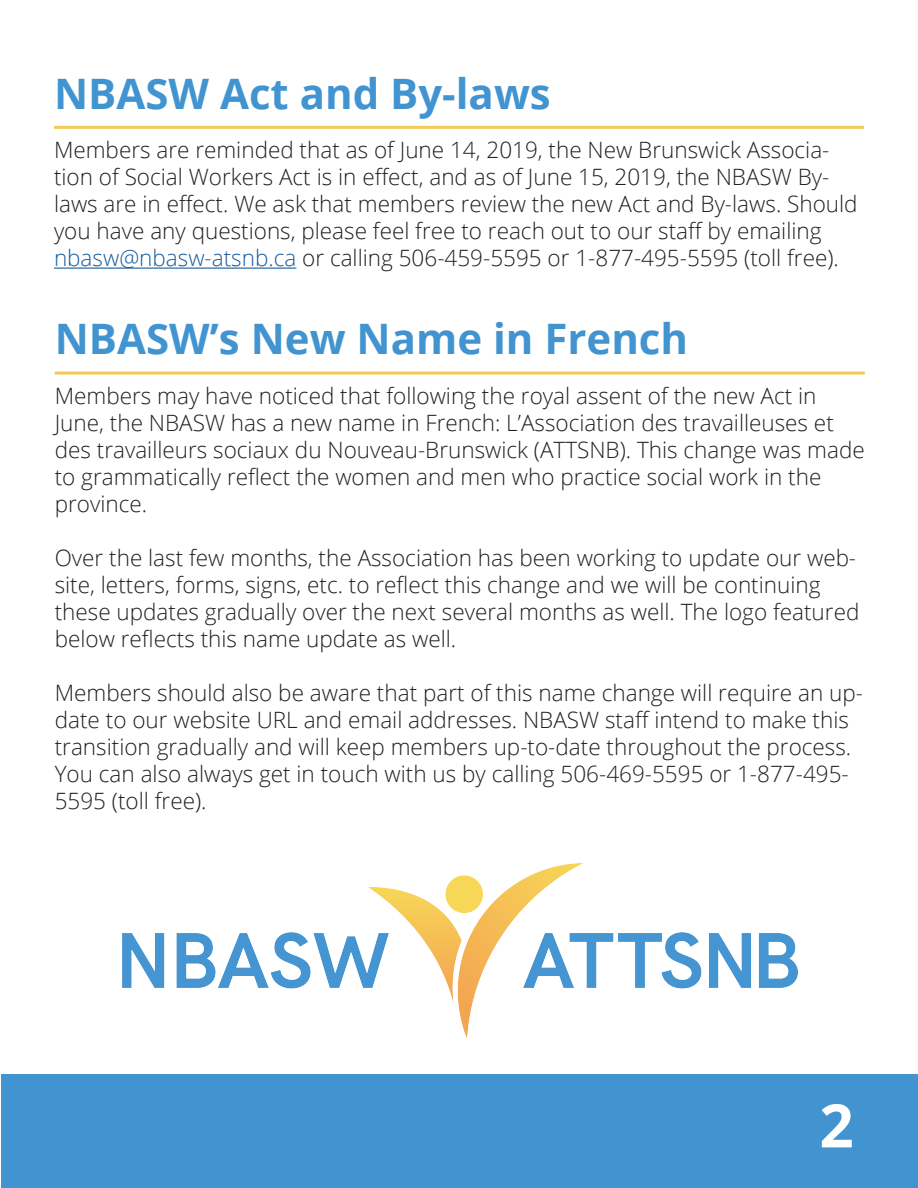
<style>
.page{position:relative;width:918px;height:1188px;background:#fff}
.page>*{position:absolute;margin:0;border:0;box-sizing:border-box;transform-origin:0 0}
.t1{font:700 60px "Open Sans";color:#fff}
.t2{font:700 42px "Open Sans";color:#4194d0}
.t3{font:300 22.5px/27px "Open Sans";color:#231f20}
.s1{color:#175d9e}
</style>
<div class="page">
<div style="left:2px;top:1074px;width:916px;height:114px;background:#4194d0"></div>
<hr style="left:54px;top:126px;width:810px;height:3px;background:#f5c954">
<hr style="left:54px;top:268px;width:242px;height:1px;background:#175d9e">
<hr style="left:55px;top:372px;width:810px;height:3px;background:#f5c954">
<img style="left:122px;top:864px;width:675px;height:174px">
<p class="t2" style="left:54px;top:64px;width:498px">NBASW Act and By-laws</p>
<p class="t3" style="left:54px;top:136px;width:805px">Members are reminded that as of June 14, 2019, the New Brunswick Associa&shy;tion of Social Workers Act is in effect, and as of June 15, 2019, the NBASW By&shy;laws are in effect. We ask that members review the new Act and By-laws. Should you have any questions, please feel free to reach out to our staff by emailing <span class="s1">nbasw@nbasw-atsnb.ca</span> or calling 506-459-5595 or 1-877-495-5595 (toll free).</p>
<p class="t2" style="left:55px;top:309px;width:635px">NBASW’s New Name in French</p>
<p class="t3" style="left:55px;top:382px;width:811px">Members may have noticed that following the royal assent of the new Act in June, the NBASW has a new name in French: L’Association des travailleuses et des travailleurs sociaux du Nouveau-Brunswick (ATTSNB). This change was made to grammatically reflect the women and men who practice social work in the province.</p>
<p class="t3" style="left:55px;top:544px;width:806px">Over the last few months, the Association has been working to update our web&shy;site, letters, forms, signs, etc. to reflect this change and we will be continuing these updates gradually over the next several months as well. The logo featured below reflects this name update as well.</p>
<p class="t3" style="left:55px;top:679px;width:810px">Members should also be aware that part of this name change will require an up&shy;date to our website URL and email addresses. NBASW staff intend to make this transition gradually and will keep members up-to-date throughout the process.<br>You can also always get in touch with us by calling 506-469-5595 or 1-877-495- 5595 (toll free).</p>
<p class="t1" style="left:819px;top:1083px;width:36px">2</p>
</div>
